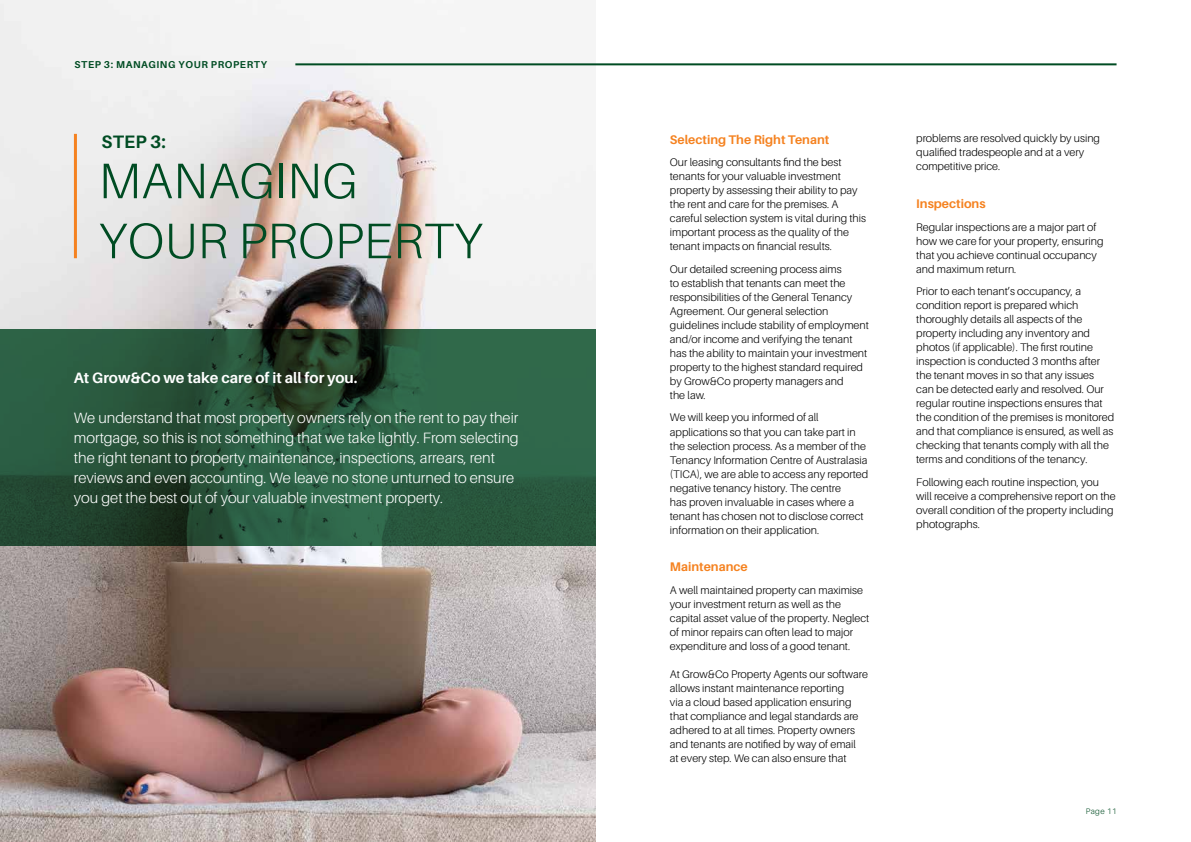
<style>
.page{position:relative;width:1191px;height:842px;background:#fff}
.page>*{position:absolute;margin:0;border:0;box-sizing:border-box;transform-origin:0 0}
.t1{font:300 50px/60px "Aileron";letter-spacing:.01em;color:#004c23}
.t2{font:700 18px "Aileron";color:#004c23}
.t3{font:300 15px/20px "Aileron";color:#fff}
.t4{font:700 15px "Aileron";color:#fff}
.t5{font:700 12.5px "Aileron";color:#f58220}
.t6{font:300 11px/14px "Aileron";color:#000}
.t7{font:700 10px "Aileron";letter-spacing:.06em;color:#004c23}
.t8{font:300 8px "Aileron";letter-spacing:.05em;color:#004c23}
</style>
<div class="page">
<img style="left:0;top:0;width:595px;height:842px">
<svg style="left:0;top:329px;width:595px;height:217px;background:#29573d"></svg>
<hr style="left:74px;top:134px;width:3px;height:124px;background:#f58220">
<hr style="left:295px;top:63px;width:821px;height:2px;background:#004c23">
<p class="t7" style="left:74px;top:59px;width:194px">STEP 3: MANAGING YOUR PROPERTY</p>
<h2 class="t2" style="left:102px;top:131px;width:66px">STEP 3:</h2>
<h1 class="t1" style="left:99px;top:151px;width:385px">MANAGING<br>YOUR PROPERTY</h1>
<h3 class="t4" style="left:74px;top:370px;width:285px">At Grow&amp;Co we take care of it all for you.</h3>
<p class="t3" style="left:74px;top:408px;width:446px">We understand that most property owners rely on the rent to pay their mortgage, so this is not something that we take lightly. From selecting the right tenant to property maintenance, inspections, arrears, rent reviews and even accounting. We leave no stone unturned to ensure you get the best out of your valuable investment property.</p>
<p class="t5" style="left:670px;top:133px;width:161px">Selecting The Right Tenant</p>
<p class="t6" style="left:670px;top:156px;width:198px">Our leasing consultants find the best tenants for your valuable investment property by assessing their ability to pay the rent and care for the premises. A careful selection system is vital during this important process as the quality of the tenant impacts on financial results.</p>
<p class="t6" style="left:670px;top:262px;width:200px">Our detailed screening process aims<br>to establish that tenants can meet the responsibilities of the General Tenancy Agreement. Our general selection guidelines include stability of employment and/or income and verifying the tenant has the ability to maintain your investment property to the highest standard required by Grow&amp;Co property managers and<br>the law.</p>
<p class="t6" style="left:670px;top:411px;width:200px">We will keep you informed of all applications so that you can take part in the selection process. As a member of the Tenancy Information Centre of Australasia (TICA), we are able to access any reported negative tenancy history. The centre<br>has proven invaluable in cases where a tenant has chosen not to disclose correct information on their application.</p>
<p class="t5" style="left:670px;top:560px;width:79px">Maintenance</p>
<p class="t6" style="left:670px;top:583px;width:201px">A well maintained property can maximise your investment return as well as the capital asset value of the property. Neglect of minor repairs can often lead to major expenditure and loss of a good tenant.</p>
<p class="t6" style="left:670px;top:667px;width:200px">At Grow&amp;Co Property Agents our software allows instant maintenance reporting<br>via a cloud based application ensuring that compliance and legal standards are adhered to at all times. Property owners and tenants are notified by way of email<br>at every step. We can also ensure that</p>
<p class="t6" style="left:916px;top:132px;width:185px">problems are resolved quickly by using qualified tradespeople and at a very competitive price.</p>
<p class="t5" style="left:916px;top:197px;width:71px">Inspections</p>
<p class="t6" style="left:916px;top:220px;width:189px">Regular inspections are a major part of how we care for your property, ensuring that you achieve continual occupancy and maximum return.</p>
<p class="t6" style="left:916px;top:285px;width:199px">Prior to each tenant’s occupancy, a condition report is prepared which thoroughly details all aspects of the property including any inventory and photos (if applicable). The first routine inspection is conducted 3 months after the tenant moves in so that any issues can be detected early and resolved. Our regular routine inspections ensures that the condition of the premises is monitored and that compliance is ensured, as well as checking that tenants comply with all the terms and conditions of the tenancy.</p>
<p class="t6" style="left:916px;top:475px;width:201px">Following each routine inspection, you will receive a comprehensive report on the overall condition of the property including photographs.</p>
<p class="t8" style="left:1085px;top:806px;width:32px">Page 11</p>
</div>
